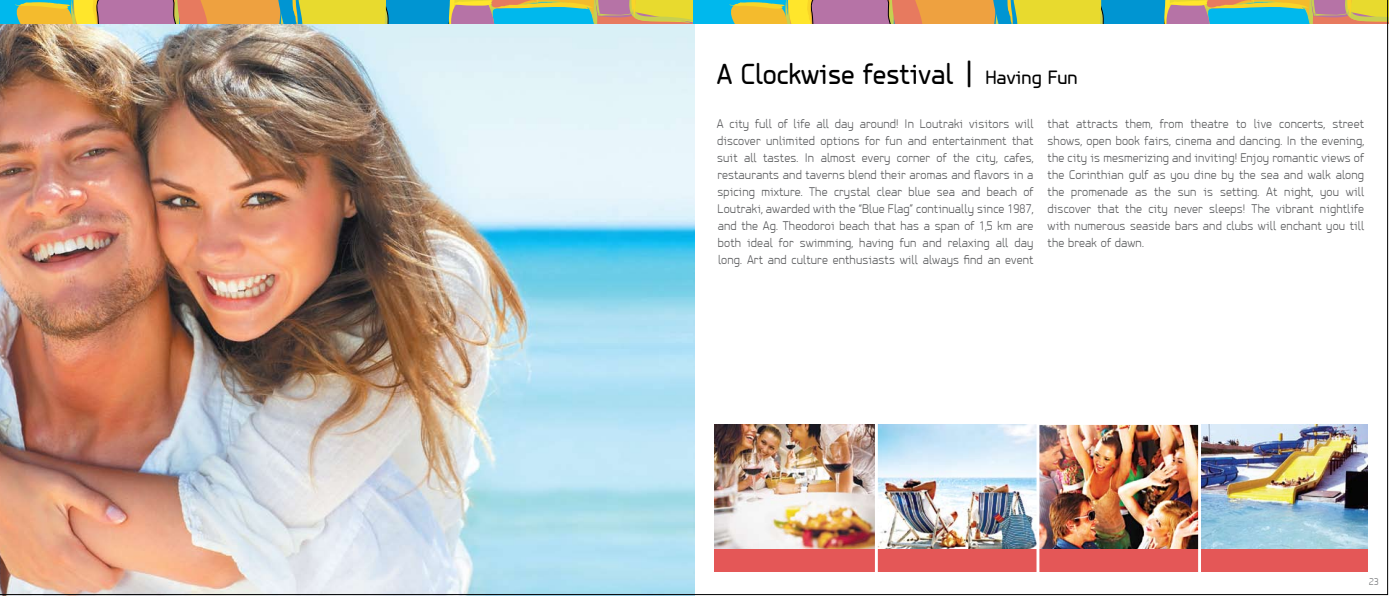
<style>
.page{position:relative;width:1389px;height:596px;background:#fff}
.page>*{position:absolute;margin:0;border:0;box-sizing:border-box;transform-origin:0 0}
.t1{font:30px "PF Isotext Pro";color:#000;scale:.95 1}
.t2{font:300 13px/17px "PF Isotext Pro";letter-spacing:.01em;color:#58595b;text-align:justify}
.t3{font:300 10px "PF Isotext Pro";color:#6d6f71}
.s1{font-size:20px}
</style>
<div class="page">
<img style="left:0;top:0;width:1388px;height:594px">
<h1 class="t1" style="left:717px;top:56px;width:381px">A Clockwise festival | <span class="s1">Having Fun</span></h1>
<p class="t2" style="left:717px;top:115px;width:318px">A city full of life all day around! In Loutraki visitors will discover unlimited options for fun and entertainment that suit all tastes. In almost every corner of the city, cafes, restaurants and taverns blend their aromas and flavors in a spicing mixture. The crystal clear blue sea and beach of Loutraki, awarded with the “Blue Flag” continually since 1987, and the Ag. Theodoroi beach that has a span of 1,5 km are both ideal for swimming, having fun and relaxing all day long. Art and culture enthusiasts will always find an event</p>
<p class="t2" style="left:1048px;top:115px;width:318px">that attracts them, from theatre to live concerts, street shows, open book fairs, cinema and dancing. In the evening, the city is mesmerizing and inviting! Enjoy romantic views of the Corinthian gulf as you dine by the sea and walk along the promenade as the sun is setting. At night, you will discover that the city never sleeps! The vibrant nightlife with numerous seaside bars and clubs will enchant you till the break of dawn.</p>
<p class="t3" style="left:1369px;top:575px;width:11px">23</p>
</div>
